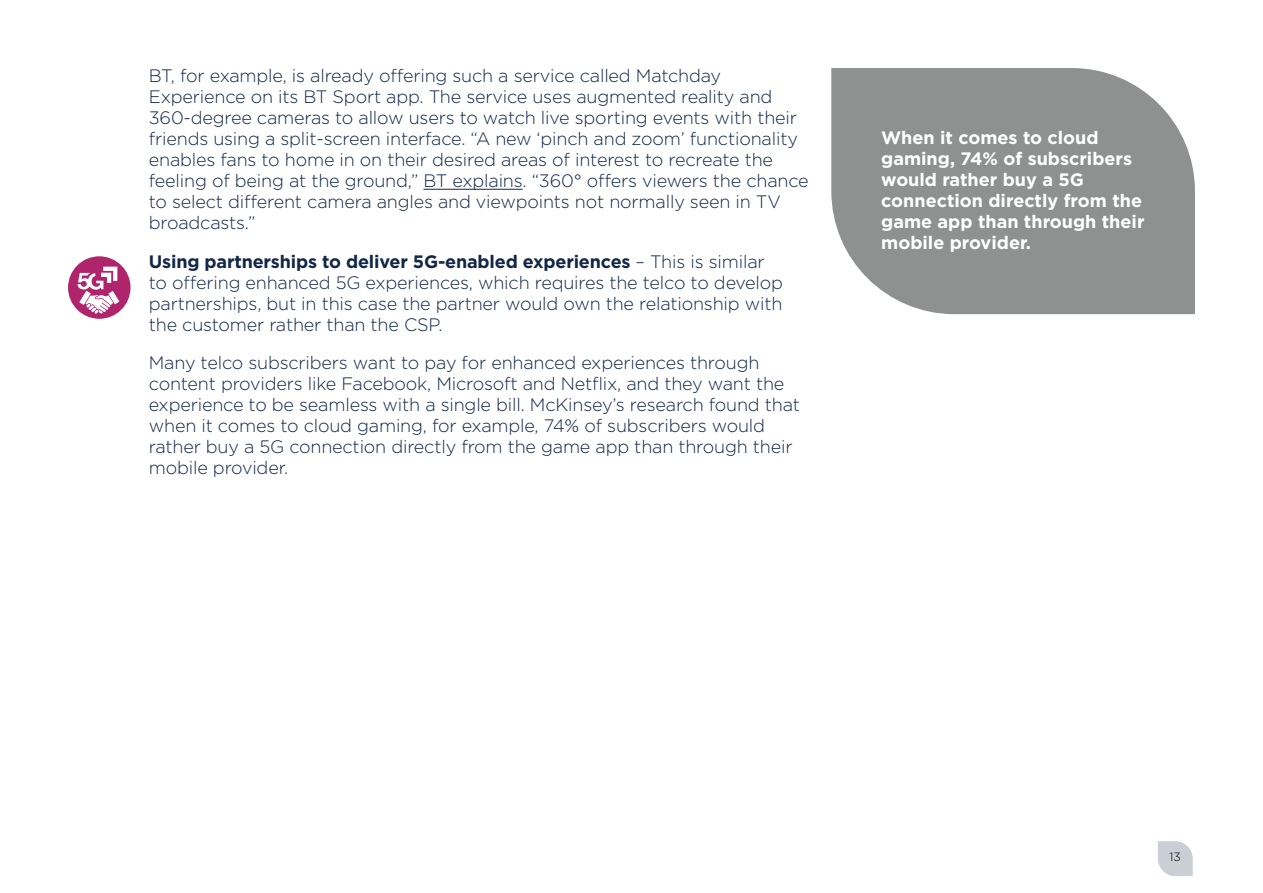
<style>
.page{position:relative;width:1263px;height:893px;background:#fff}
.page>*{position:absolute;margin:0;border:0;box-sizing:border-box;transform-origin:0 0}
.t1{font:300 18px/21px "Gotham";letter-spacing:-.01em;color:#122747}
.t2{font:700 18px/21px "Gotham";color:#fff}
.t3{font:300 12px "Gotham";color:#000}
.s1{font-weight:700}
</style>
<div class="page">
<svg style="left:1158px;top:841px;width:35px;height:35px"></svg>
<hr style="left:423px;top:189px;width:100px;height:1px;background:#122747">
<svg style="left:831px;top:68px;width:364px;height:246px;background:#979999"></svg>
<div style="left:68px;top:256px;width:63px;height:63px;background:#b0246b;border-radius:50%"></div>
<svg style="left:77px;top:264px;width:42px;height:50px"></svg>
<p class="t1" style="left:149px;top:65px;width:661px">BT, for example, is already offering such a service called Matchday Experience on its BT Sport app. The service uses augmented reality and 360-degree cameras to allow users to watch live sporting events with their friends using a split-screen interface. “A new ‘pinch and zoom’ functionality enables fans to home in on their desired areas of interest to recreate the feeling of being at the ground,” BT explains. “360° offers viewers the chance to select different camera angles and viewpoints not normally seen in TV broadcasts.”</p>
<p class="t1" style="left:149px;top:250px;width:636px"><span class="s1">Using partnerships to deliver 5G-enabled experiences</span> – This is similar to offering enhanced 5G experiences, which requires the telco to develop partnerships, but in this case the partner would own the relationship with the customer rather than the CSP.</p>
<p class="t1" style="left:149px;top:351px;width:653px">Many telco subscribers want to pay for enhanced experiences through content providers like Facebook, Microsoft and Netflix, and they want the experience to be seamless with a single bill. McKinsey’s research found that when it comes to cloud gaming, for example, 74% of subscribers would rather buy a 5G connection directly from the game app than through their mobile provider.</p>
<p class="t2" style="left:881px;top:127px;width:265px">When it comes to cloud gaming, 74% of subscribers would rather buy a 5G connection directly from the game app than through their mobile provider.</p>
<p class="t3" style="left:1169px;top:849px;width:13px">13</p>
</div>
